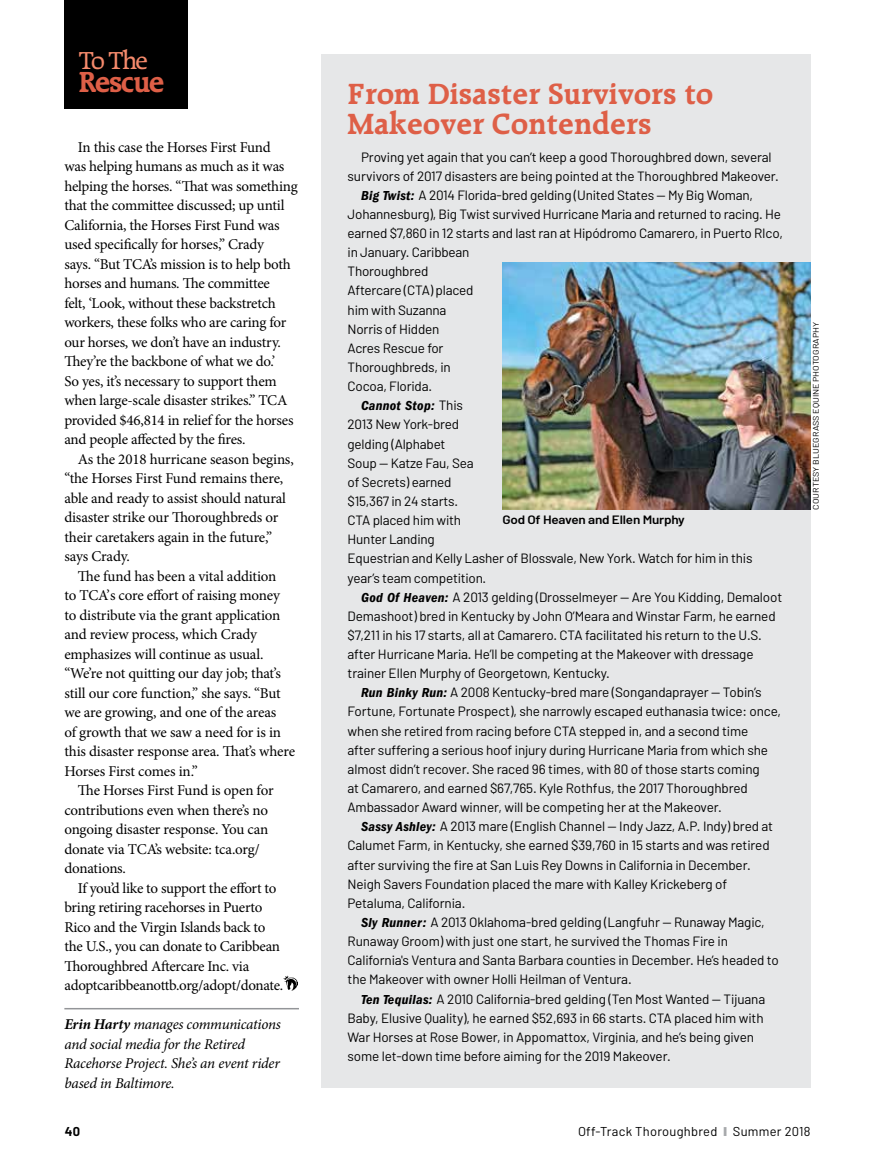
<style>
.page{position:relative;width:878px;height:1175px;background:#fff}
.page>*{position:absolute;margin:0;border:0;box-sizing:border-box;transform-origin:0 0}
.t1{font:700 31.5px/30px "Raleigh LT Std";letter-spacing:-.01em;color:#de5f47}
.t2{font:700 31.35px "Raleigh LT Std";letter-spacing:-.06em;color:#de5f47}
.t3{font:500 26.4px "Raleigh LT Std";color:#f58a6c}
.t4{font:15px/19.5px "Minion Pro";letter-spacing:-.015em;color:#000}
.t5{font:italic 15px/19.5px "Minion Pro";letter-spacing:-.015em;color:#000}
.t6{font:13.5px/19.2px "Barlow";letter-spacing:-.01em;color:#000}
.t7{font:13.5px "ITC Franklin Gothic Std Dm Cd It";letter-spacing:.02em;color:#000;scale:1.05 1}
.t8{font:12.9px "Barlow";letter-spacing:.02em;color:#000}
.t9{font:700 12.9px "Barlow";color:#000}
.t10{font:600 12.15px "Barlow";letter-spacing:-.015em;color:#000;scale:1.11 1}
.t11{font:8.1px "Barlow";color:#000;scale:1.11 1}
.s1{font-weight:700}
.s2{font-family:"ITC Franklin Gothic Std Dm Cd It"}
.s3{font-family:"Barlow"}
.s4{color:#a7a9ac}
</style>
<div class="page">
<div style="left:320px;top:54px;width:490px;height:1034px;background:#e6e7e8"></div>
<img style="left:502px;top:262px;width:308px;height:248px">
<hr style="left:64px;top:1008px;width:235px;height:1px;background:#939598">
<img style="left:284px;top:975px;width:14px;height:15px">
<div style="left:65px;top:0;width:123px;height:108px;background:#000"></div>
<h3 class="t3" style="left:78px;top:46px;width:71px">To The</h3>
<h2 class="t2" style="left:78px;top:64px;width:88px">Rescue</h2>
<p class="t4" style="left:64px;top:137px;width:235px;text-indent:14px">In this case the Horses First Fund<br>was helping humans as much as it was helping the horses. “That was something that the committee discussed; up until California, the Horses First Fund was used specifically for horses,” Crady<br>says. “But TCA’s mission is to help both horses and humans. The committee<br>felt, ‘Look, without these backstretch workers, these folks who are caring for our horses, we don’t have an industry.<br>They’re the backbone of what we do.’<br>So yes, it’s necessary to support them when large-scale disaster strikes.” TCA provided $46,814 in relief for the horses and people affected by the fires.</p>
<p class="t4" style="left:64px;top:449px;width:231px;text-indent:14px">As the 2018 hurricane season begins, “the Horses First Fund remains there, able and ready to assist should natural disaster strike our Thoroughbreds or their caretakers again in the future,” says Crady.</p>
<p class="t4" style="left:64px;top:566px;width:232px;text-indent:14px">The fund has been a vital addition<br>to TCA’s core effort of raising money to distribute via the grant application and review process, which Crady emphasizes will continue as usual. “We’re not quitting our day job; that’s still our core function,” she says. “But we are growing, and one of the areas<br>of growth that we saw a need for is in this disaster response area. That’s where Horses First comes in.”</p>
<p class="t4" style="left:64px;top:781px;width:211px;text-indent:14px">The Horses First Fund is open for contributions even when there’s no ongoing disaster response. You can donate via TCA’s website: tca.org/ donations.</p>
<p class="t4" style="left:64px;top:878px;width:220px;text-indent:14px">If you’d like to support the effort to bring retiring racehorses in Puerto Rico and the Virgin Islands back to the U.S., you can donate to Caribbean Thoroughbred Aftercare Inc. via adoptcaribbeanottb.org/adopt/donate.</p>
<p class="t5" style="left:64px;top:1014px;width:218px"><span class="s1">Erin Harty</span> manages communications and social media for the Retired<br>Racehorse Project. She’s an event rider based in Baltimore.</p>
<h1 class="t1" style="left:347px;top:78px;width:367px">From Disaster Survivors to<br>Makeover Contenders</h1>
<p class="t6" style="left:361px;top:147px;width:412px">Proving yet again that you can’t keep a good Thoroughbred down, several</p>
<p class="t6" style="left:347px;top:166px;width:432px">survivors of 2017 disasters are being pointed at the Thoroughbred Makeover.</p>
<p class="t6" style="left:361px;top:185px;width:393px"><span class="s2">Big Twist:</span> A 2014 Florida-bred gelding (U nited States — My Big Woman,</p>
<p class="t6" style="left:347px;top:204px;width:435px">Johannesburg), Big Twist survived Hurricane Maria and returned to racing. He</p>
<p class="t6" style="left:347px;top:223px;width:437px">earned $7,860 in 12 starts and last ran at Hipódromo Camarero, in Puerto RIco,</p>
<p class="t6" style="left:347px;top:242px;width:123px">in January. Caribbean</p>
<p class="t6" style="left:347px;top:261px;width:82px">Thoroughbred</p>
<p class="t6" style="left:347px;top:281px;width:127px">Aftercare (CTA) placed</p>
<p class="t6" style="left:347px;top:300px;width:100px">him with Suzanna</p>
<p class="t6" style="left:347px;top:319px;width:93px">Norris of Hidden</p>
<p class="t6" style="left:347px;top:338px;width:97px">Acres Rescue for</p>
<p class="t6" style="left:347px;top:357px;width:105px">Thoroughbreds, in</p>
<p class="t6" style="left:347px;top:376px;width:86px">Cocoa, Florida.</p>
<p class="t7" style="left:361px;top:398px;width:98px">Cannot Stop: <span class="s3">This</span></p>
<p class="t6" style="left:347px;top:414px;width:406px">2013 New York-bred<br>gelding (Alphabet<br>Soup — Katze Fau, Sea<br>of Secrets) earned<br>$15,367 in 24 starts.<br>CTA placed him with<br>Hunter Landing<br>Equestrian and Kelly Lasher of Blossvale, New York. Watch for him in this year’s team competition.</p>
<p class="t6" style="left:361px;top:587px;width:422px"><span class="s2">God Of Heaven:</span> A 2013 gelding (Drosselmeyer — Are You Kidding, Demaloot</p>
<p class="t6" style="left:347px;top:606px;width:429px">Demashoot) bred in Kentucky by John O’Meara and Winstar Farm, he earned</p>
<p class="t6" style="left:347px;top:625px;width:416px">$7,211 in his 17 starts, all at Camarero. CTA facilitated his return to the U.S.</p>
<p class="t6" style="left:347px;top:644px;width:407px">after Hurricane Maria. He’ll be competing at the Makeover with dressage</p>
<p class="t6" style="left:347px;top:663px;width:264px">trainer Ellen Murphy of Georgetown, Kentucky.</p>
<p class="t6" style="left:361px;top:682px;width:402px"><span class="s2">Run Binky Run:</span> A 2008 Kentucky-bred mare (Songandaprayer — Tobin’s</p>
<p class="t6" style="left:347px;top:701px;width:435px">Fortune, Fortunate Prospect), she narrowly escaped euthanasia twice: once,</p>
<p class="t6" style="left:347px;top:721px;width:402px">when she retired from racing before CTA stepped in, and a second time</p>
<p class="t6" style="left:347px;top:740px;width:422px">after suffering a serious hoof injury during Hurricane Maria from which she</p>
<p class="t6" style="left:347px;top:759px;width:413px">almost didn’t recover. She raced 96 times, with 80 of those starts coming</p>
<p class="t6" style="left:347px;top:778px;width:401px">at Camarero, and earned $67,765. Kyle Rothfus, the 2017 Thoroughbred</p>
<p class="t6" style="left:347px;top:797px;width:376px">Ambassador Award winner, will be competing her at the Makeover.</p>
<p class="t6" style="left:361px;top:816px;width:413px"><span class="s2">Sassy Ashley:</span> A 2013 mare (English Channel — Indy Jazz, A.P. Indy) bred at</p>
<p class="t6" style="left:347px;top:835px;width:423px">Calumet Farm, in Kentucky, she earned $39,760 in 15 starts and was retired</p>
<p class="t6" style="left:347px;top:854px;width:404px">after surviving the fire at San Luis Rey Downs in California in December.</p>
<p class="t6" style="left:347px;top:874px;width:381px">Neigh Savers Foundation placed the mare with Kalley Krickeberg of</p>
<p class="t6" style="left:347px;top:893px;width:119px">Petaluma, California.</p>
<p class="t6" style="left:361px;top:912px;width:405px"><span class="s2">Sly Runner:</span> A 2013 Oklahoma-bred gelding (Langfuhr — Runaway Magic,</p>
<p class="t6" style="left:347px;top:931px;width:382px">Runaway Groom) with just one start, he survived the Thomas Fire in</p>
<p class="t6" style="left:347px;top:950px;width:433px">California's Ventura and Santa Barbara counties in December. He’s headed to</p>
<p class="t6" style="left:347px;top:969px;width:285px">the Makeover with owner Holli Heilman of Ventura.</p>
<p class="t6" style="left:361px;top:988px;width:405px"><span class="s2">Ten Tequilas:</span> A 2010 California-bred gelding (Ten Most Wanted — Tijuana</p>
<p class="t6" style="left:347px;top:1007px;width:417px">Baby, Elusive Quality), he earned $52,693 in 66 starts. CTA placed him with</p>
<p class="t6" style="left:347px;top:1027px;width:408px">War Horses at Rose Bower, in Appomattox, Virginia, and he’s being given</p>
<p class="t6" style="left:347px;top:1046px;width:324px">some let-down time before aiming for the 2019 Makeover.</p>
<p class="t10" style="left:502px;top:512px;width:166px">God Of Heaven and Ellen Murphy</p>
<p class="t11" style="left:811px;top:510px;width:171px;rotate:-90deg">courtesy Bluegrass Equine Photography</p>
<p class="t9" style="left:65px;top:1123px;width:17px">40</p>
<p class="t8" style="left:578px;top:1123px;width:234px">Off-Track Thoroughbred <span class="s4">❙</span> Summer 2018</p>
</div>
